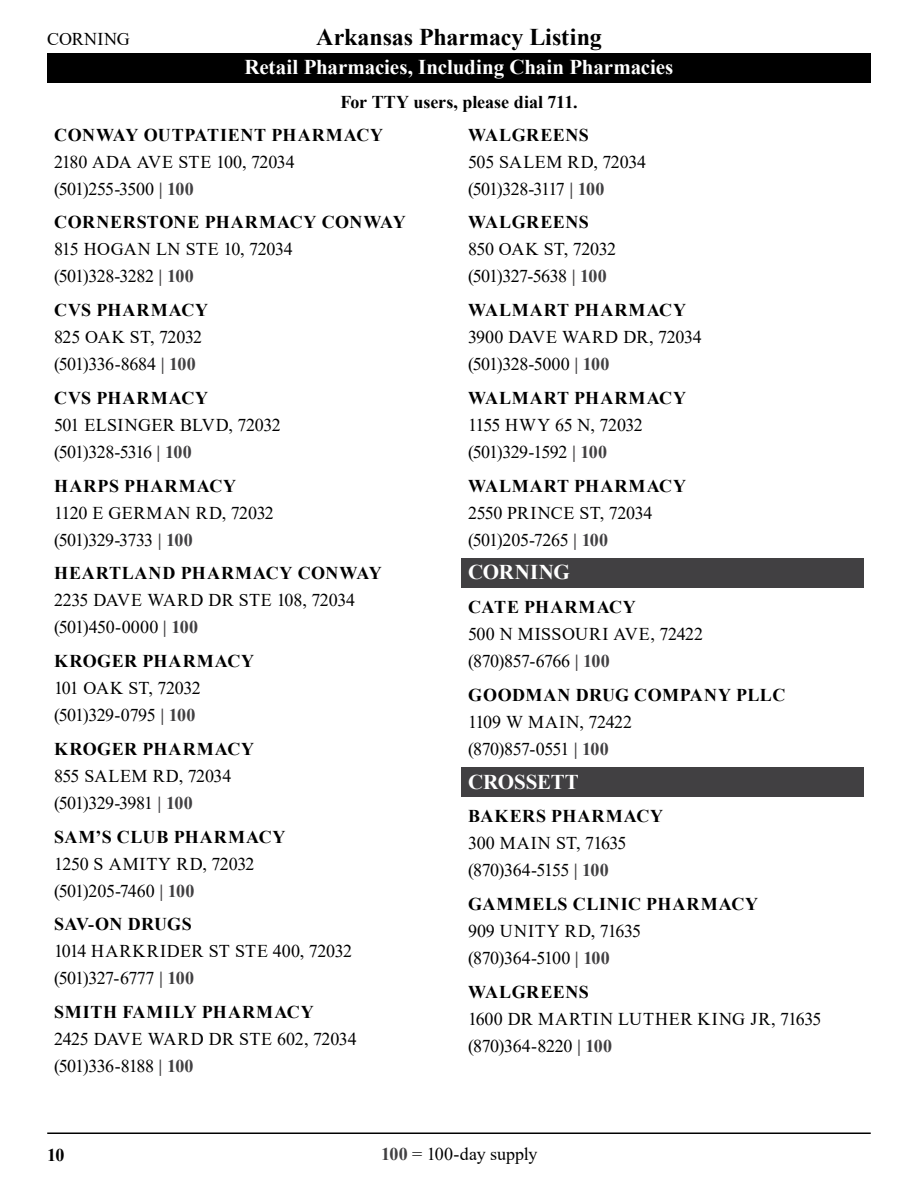
<style>
.page{position:relative;width:918px;height:1188px;background:#fff}
.page>*{position:absolute;margin:0;border:0;box-sizing:border-box;transform-origin:0 0}
.t1{font:700 24px "Times New Roman";letter-spacing:-.005em;color:#000}
.Heading_3_-_Cities{font:700 21px "Times New Roman";letter-spacing:-.005em;color:#fff}
.Address__Zip{font:18px "Times New Roman";letter-spacing:-.01em;color:#000}
.Phone___Features{font:18px "Times New Roman";letter-spacing:-.025em;color:#000}
.Heading_4_-_Pharmacy_names{font:700 18px "Times New Roman";letter-spacing:.035em;color:#000}
.Heading_4_-_Pharmacy_names-2{font:700 18px "Times New Roman";letter-spacing:.06em;color:#000}
.Address__Zip-2{font:18px "Times New Roman";letter-spacing:.01em;color:#000}
.Phone___Features-2{font:18px "Times New Roman";letter-spacing:-.045em;color:#000}
.Address__Zip-3{font:18px "Times New Roman";letter-spacing:.02em;color:#000}
.Heading_4_-_Pharmacy_names-3{font:700 18px "Times New Roman";letter-spacing:-.005em;color:#000}
.Address__Zip-4{font:18px "Times New Roman";letter-spacing:.015em;color:#000}
.Phone___Features-3{font:18px "Times New Roman";letter-spacing:-.06em;color:#000}
.Heading_4_-_Pharmacy_names-4{font:700 18px "Times New Roman";letter-spacing:.055em;color:#000}
.Heading_4_-_Pharmacy_names-5{font:700 18px "Times New Roman";letter-spacing:.01em;color:#000}
.s1{font-weight:700;color:#414042}
</style>
<div class="page">
<div style="left:47px;top:53px;width:824px;height:29px;background:#000"></div>
<hr style="left:47px;top:1132px;width:824px;height:2px;background:#000">
<div style="left:461px;top:558px;width:403px;height:30px;background:#414042"></div>
<div style="left:461px;top:768px;width:403px;height:29px;background:#414042"></div>
<p class="Address__Zip" style="left:47px;top:26px;width:84px">CORNING</p>
<h1 class="t1" style="left:316px;top:20px;width:287px">Arkansas Pharmacy Listing</h1>
<p class="Heading_3_-_Cities" style="left:245px;top:52px;width:430px">Retail Pharmacies, Including Chain Pharmacies</p>
<p class="Heading_4_-_Pharmacy_names-3" style="left:340px;top:89px;width:239px">For TTY users, please dial 711.</p>
<h4 class="Heading_4_-_Pharmacy_names" style="left:54px;top:122px;width:330px">CONWAY OUTPATIENT PHARMACY</h4>
<p class="Address__Zip" style="left:54px;top:149px;width:242px">2180 ADA AVE STE 100, 72034</p>
<p class="Phone___Features" style="left:54px;top:176px;width:141px">(501)255-3500 <span class="s1">| 100</span></p>
<h4 class="Heading_4_-_Pharmacy_names" style="left:54px;top:209px;width:353px">CORNERSTONE PHARMACY CONWAY</h4>
<p class="Address__Zip" style="left:54px;top:237px;width:240px">815 HOGAN LN STE 10, 72034</p>
<p class="Phone___Features" style="left:54px;top:264px;width:141px">(501)328-3282 <span class="s1">| 100</span></p>
<h4 class="Heading_4_-_Pharmacy_names" style="left:54px;top:297px;width:155px">CVS PHARMACY</h4>
<p class="Address__Zip" style="left:54px;top:324px;width:150px">825 OAK ST, 72032</p>
<p class="Phone___Features" style="left:54px;top:351px;width:143px">(501)336-8684 <span class="s1">| 100</span></p>
<h4 class="Heading_4_-_Pharmacy_names" style="left:54px;top:385px;width:155px">CVS PHARMACY</h4>
<p class="Address__Zip-2" style="left:54px;top:412px;width:228px">501 ELSINGER BLVD, 72032</p>
<p class="Phone___Features-2" style="left:54px;top:439px;width:139px">(501)328-5316 <span class="s1">| 100</span></p>
<h4 class="Heading_4_-_Pharmacy_names-2" style="left:54px;top:473px;width:183px">HARPS PHARMACY</h4>
<p class="Address__Zip" style="left:54px;top:500px;width:221px">1120 E GERMAN RD, 72032</p>
<p class="Phone___Features" style="left:54px;top:527px;width:140px">(501)329-3733 <span class="s1">| 100</span></p>
<h4 class="Heading_4_-_Pharmacy_names" style="left:54px;top:560px;width:329px">HEARTLAND PHARMACY CONWAY</h4>
<p class="Address__Zip" style="left:54px;top:588px;width:303px">2235 DAVE WARD DR STE 108, 72034</p>
<p class="Phone___Features" style="left:54px;top:615px;width:146px">(501)450-0000 <span class="s1">| 100</span></p>
<h4 class="Heading_4_-_Pharmacy_names" style="left:54px;top:648px;width:201px">KROGER PHARMACY</h4>
<p class="Address__Zip" style="left:54px;top:675px;width:148px">101 OAK ST, 72032</p>
<p class="Phone___Features" style="left:54px;top:702px;width:143px">(501)329-0795 <span class="s1">| 100</span></p>
<h4 class="Heading_4_-_Pharmacy_names" style="left:54px;top:736px;width:201px">KROGER PHARMACY</h4>
<p class="Address__Zip" style="left:54px;top:763px;width:179px">855 SALEM RD, 72034</p>
<p class="Phone___Features" style="left:54px;top:790px;width:140px">(501)329-3981 <span class="s1">| 100</span></p>
<h4 class="Heading_4_-_Pharmacy_names" style="left:54px;top:824px;width:233px">SAM’S CLUB PHARMACY</h4>
<p class="Address__Zip" style="left:54px;top:851px;width:202px">1250 S AMITY RD, 72032</p>
<p class="Phone___Features" style="left:54px;top:878px;width:142px">(501)205-7460 <span class="s1">| 100</span></p>
<h4 class="Heading_4_-_Pharmacy_names-5" style="left:54px;top:911px;width:139px">SAV-ON DRUGS</h4>
<p class="Address__Zip-2" style="left:54px;top:939px;width:300px">1014 HARKRIDER ST STE 400, 72032</p>
<p class="Phone___Features" style="left:54px;top:966px;width:142px">(501)327-6777 <span class="s1">| 100</span></p>
<h4 class="Heading_4_-_Pharmacy_names" style="left:54px;top:999px;width:261px">SMITH FAMILY PHARMACY</h4>
<p class="Address__Zip" style="left:54px;top:1026px;width:304px">2425 DAVE WARD DR STE 602, 72034</p>
<p class="Phone___Features-2" style="left:54px;top:1053px;width:141px">(501)336-8188 <span class="s1">| 100</span></p>
<h4 class="Heading_4_-_Pharmacy_names" style="left:468px;top:122px;width:122px">WALGREENS</h4>
<p class="Address__Zip" style="left:468px;top:149px;width:180px">505 SALEM RD, 72034</p>
<p class="Phone___Features-3" style="left:468px;top:176px;width:138px">(501)328-3117 <span class="s1">| 100</span></p>
<h4 class="Heading_4_-_Pharmacy_names" style="left:468px;top:209px;width:122px">WALGREENS</h4>
<p class="Address__Zip" style="left:468px;top:237px;width:150px">850 OAK ST, 72032</p>
<p class="Phone___Features" style="left:468px;top:264px;width:140px">(501)327-5638 <span class="s1">| 100</span></p>
<h4 class="Heading_4_-_Pharmacy_names-2" style="left:468px;top:297px;width:219px">WALMART PHARMACY</h4>
<p class="Address__Zip" style="left:468px;top:324px;width:235px">3900 DAVE WARD DR, 72034</p>
<p class="Phone___Features" style="left:468px;top:351px;width:143px">(501)328-5000 <span class="s1">| 100</span></p>
<h4 class="Heading_4_-_Pharmacy_names-2" style="left:468px;top:385px;width:219px">WALMART PHARMACY</h4>
<p class="Address__Zip" style="left:468px;top:412px;width:176px">1155 HWY 65 N, 72032</p>
<p class="Phone___Features" style="left:468px;top:439px;width:141px">(501)329-1592 <span class="s1">| 100</span></p>
<h4 class="Heading_4_-_Pharmacy_names-2" style="left:468px;top:473px;width:219px">WALMART PHARMACY</h4>
<p class="Address__Zip" style="left:468px;top:500px;width:186px">2550 PRINCE ST, 72034</p>
<p class="Phone___Features" style="left:468px;top:527px;width:142px">(501)205-7265 <span class="s1">| 100</span></p>
<h3 class="Heading_3_-_Cities" style="left:468px;top:557px;width:103px">CORNING</h3>
<h4 class="Heading_4_-_Pharmacy_names" style="left:468px;top:594px;width:169px">CATE PHARMACY</h4>
<p class="Address__Zip-4" style="left:468px;top:621px;width:237px">500 N MISSOURI AVE, 72422</p>
<p class="Phone___Features" style="left:468px;top:648px;width:143px">(870)857-6766 <span class="s1">| 100</span></p>
<h4 class="Heading_4_-_Pharmacy_names" style="left:468px;top:682px;width:319px">GOODMAN DRUG COMPANY PLLC</h4>
<p class="Address__Zip" style="left:468px;top:709px;width:166px">1109 W MAIN, 72422</p>
<p class="Phone___Features" style="left:468px;top:736px;width:142px">(870)857-0551 <span class="s1">| 100</span></p>
<h3 class="Heading_3_-_Cities" style="left:468px;top:767px;width:112px">CROSSETT</h3>
<h4 class="Heading_4_-_Pharmacy_names-4" style="left:468px;top:803px;width:196px">BAKERS PHARMACY</h4>
<p class="Address__Zip" style="left:468px;top:831px;width:160px">300 MAIN ST, 71635</p>
<p class="Phone___Features" style="left:468px;top:858px;width:142px">(870)364-5155 <span class="s1">| 100</span></p>
<h4 class="Heading_4_-_Pharmacy_names" style="left:468px;top:891px;width:291px">GAMMELS CLINIC PHARMACY</h4>
<p class="Address__Zip" style="left:468px;top:918px;width:175px">909 UNITY RD, 71635</p>
<p class="Phone___Features" style="left:468px;top:945px;width:143px">(870)364-5100 <span class="s1">| 100</span></p>
<h4 class="Heading_4_-_Pharmacy_names" style="left:468px;top:979px;width:122px">WALGREENS</h4>
<p class="Address__Zip-3" style="left:468px;top:1006px;width:355px">1600 DR MARTIN LUTHER KING JR, 71635</p>
<p class="Phone___Features" style="left:468px;top:1033px;width:146px">(870)364-8220 <span class="s1">| 100</span></p>
<p class="Heading_4_-_Pharmacy_names" style="left:47px;top:1142px;width:19px">10</p>
<p class="Address__Zip" style="left:381px;top:1141px;width:158px"><span class="s1">100</span> = 100-day supply</p>
</div>
